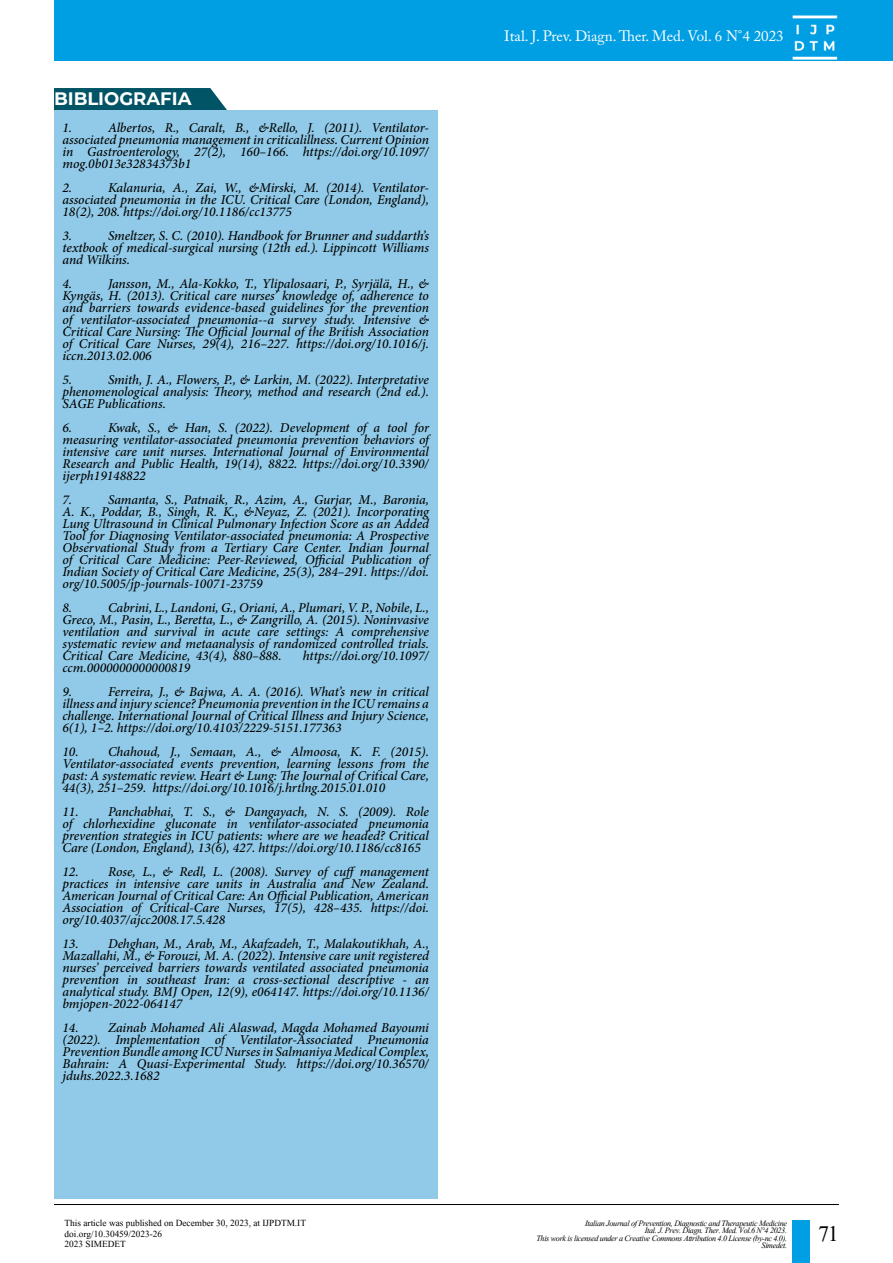
<style>
.page{position:relative;width:893px;height:1263px;background:#fff}
.page>*{position:absolute;margin:0;border:0;box-sizing:border-box;transform-origin:0 0}
.t1{font:28.5px "Kokila";color:#000}
.t2{font:700 18px "Montserrat";color:#fff}
.t3{font:15px "Adobe Caslon Pro";color:#fff}
.bibliografia{font:italic 500 13.5px/12px "Minion Pro";letter-spacing:-.005em;color:#000;text-align:justify}
.t4{font:12px "Kokila";color:#000}
.t5{font:italic 10.5px/7.5px "Kokila";letter-spacing:-.03em;color:#000;text-align:right}
</style>
<div class="page">
<div style="left:54px;top:0;width:839px;height:61px;background:#009ee3"></div>
<img style="left:792px;top:15px;width:46px;height:45px">
<hr style="left:54px;top:1204px;width:785px;height:1px;background:#000">
<div style="left:792px;top:1220px;width:18px;height:43px;background:#009ee3"></div>
<div style="left:54px;top:88px;width:173px;height:22px;background:#005465"></div>
<div style="left:54px;top:110px;width:383px;height:1089px;background:#90cae8"></div>
<p class="t2" style="left:54px;top:86px;width:139px">BIBLIOGRAFIA</p>
<p class="bibliografia" style="left:63px;top:122px;width:11px">1.</p>
<p class="bibliografia" style="left:63px;top:122px;width:368px;text-indent:45px">Albertos, R., Caralt, B., &amp;Rello, J. (2011). Ventilator&shy;associated pneumonia management in criticalillness. Current Opinion in Gastroenterology, 27(2), 160–166. https://doi.org/10.1097/ mog.0b013e32834373b1</p>
<p class="bibliografia" style="left:63px;top:182px;width:11px">2.</p>
<p class="bibliografia" style="left:63px;top:182px;width:368px;text-indent:45px">Kalanuria, A., Zai, W., &amp;Mirski, M. (2014). Ventilator&shy;associated pneumonia in the ICU. Critical Care (London, England), 18(2), 208. https://doi.org/10.1186/cc13775</p>
<p class="bibliografia" style="left:63px;top:230px;width:11px">3.</p>
<p class="bibliografia" style="left:63px;top:230px;width:368px;text-indent:45px">Smeltzer, S. C. (2010). Handbook for Brunner and suddarth’s textbook of medical-surgical nursing (12th ed.). Lippincott Williams and Wilkins.</p>
<p class="bibliografia" style="left:63px;top:278px;width:11px">4.</p>
<p class="bibliografia" style="left:63px;top:278px;width:368px;text-indent:45px">Jansson, M., Ala-Kokko, T., Ylipalosaari, P., Syrjälä, H., &amp; Kyngäs, H. (2013). Critical care nurses’ knowledge of, adherence to and barriers towards evidence-based guidelines for the prevention of ventilator-associated pneumonia--a survey study. Intensive &amp; Critical Care Nursing: The Official Journal of the British Association of Critical Care Nurses, 29(4), 216–227. https://doi.org/10.1016/j. iccn.2013.02.006</p>
<p class="bibliografia" style="left:63px;top:374px;width:11px">5.</p>
<p class="bibliografia" style="left:63px;top:374px;width:368px;text-indent:45px">Smith, J. A., Flowers, P., &amp; Larkin, M. (2022). Interpretative phenomenological analysis: Theory, method and research (2nd ed.).<br>SAGE Publications.</p>
<p class="bibliografia" style="left:63px;top:422px;width:11px">6.</p>
<p class="bibliografia" style="left:63px;top:422px;width:368px;text-indent:45px">Kwak, S., &amp; Han, S. (2022). Development of a tool for measuring ventilator-associated pneumonia prevention behaviors of intensive care unit nurses. International Journal of Environmental Research and Public Health, 19(14), 8822. https://doi.org/10.3390/ ijerph19148822</p>
<p class="bibliografia" style="left:63px;top:494px;width:11px">7.</p>
<p class="bibliografia" style="left:63px;top:494px;width:368px;text-indent:45px">Samanta, S., Patnaik, R., Azim, A., Gurjar, M., Baronia, A. K., Poddar, B., Singh, R. K., &amp;Neyaz, Z. (2021). Incorporating Lung Ultrasound in Clinical Pulmonary Infection Score as an Added Tool for Diagnosing Ventilator-associated pneumonia: A Prospective Observational Study from a Tertiary Care Center. Indian Journal of Critical Care Medicine: Peer-Reviewed, Official Publication of Indian Society of Critical Care Medicine, 25(3), 284–291. https://doi. org/10.5005/jp-journals-10071-23759</p>
<p class="bibliografia" style="left:63px;top:602px;width:11px">8.</p>
<p class="bibliografia" style="left:63px;top:602px;width:368px;text-indent:45px">Cabrini, L., Landoni, G., Oriani, A., Plumari, V. P., Nobile, L., Greco, M., Pasin, L., Beretta, L., &amp; Zangrillo, A. (2015). Noninvasive ventilation and survival in acute care settings: A comprehensive systematic review and metaanalysis of randomized controlled trials.<br>Critical Care Medicine, 43(4), 880–888.</p>
<p class="bibliografia" style="left:303px;top:650px;width:128px">https://doi.org/10.1097/</p>
<p class="bibliografia" style="left:63px;top:662px;width:129px">ccm.0000000000000819</p>
<p class="bibliografia" style="left:63px;top:686px;width:11px">9.</p>
<p class="bibliografia" style="left:63px;top:686px;width:368px;text-indent:45px">Ferreira, J., &amp; Bajwa, A. A. (2016). What’s new in critical illness and injury science? Pneumonia prevention in the ICU remains a challenge. International Journal of Critical Illness and Injury Science, 6(1), 1–2. https://doi.org/10.4103/2229-5151.177363</p>
<p class="bibliografia" style="left:63px;top:746px;width:368px">10. Chahoud, J., Semaan, A., &amp; Almoosa, K. F. (2015).<br>Ventilator-associated events prevention, learning lessons from the past: A systematic review. Heart &amp; Lung: The Journal of Critical Care, 44(3), 251–259. https://doi.org/10.1016/j.hrtlng.2015.01.010</p>
<p class="bibliografia" style="left:63px;top:806px;width:368px">11. Panchabhai, T. S., &amp; Dangayach, N. S. (2009). Role of chlorhexidine gluconate in ventilator-associated pneumonia prevention strategies in ICU patients: where are we headed? Critical Care (London, England), 13(6), 427. https://doi.org/10.1186/cc8165</p>
<p class="bibliografia" style="left:63px;top:866px;width:368px">12. Rose, L., &amp; Redl, L. (2008). Survey of cuff management practices in intensive care units in Australia and New Zealand.<br>American Journal of Critical Care: An Official Publication, American Association of Critical-Care Nurses, 17(5), 428–435. https://doi. org/10.4037/ajcc2008.17.5.428</p>
<p class="bibliografia" style="left:63px;top:938px;width:368px">13. Dehghan, M., Arab, M., Akafzadeh, T., Malakoutikhah, A., Mazallahi, M., &amp; Forouzi, M. A. (2022). Intensive care unit registered nurses’ perceived barriers towards ventilated associated pneumonia prevention in southeast Iran: a cross-sectional descriptive - an analytical study. BMJ Open, 12(9), e064147. https://doi.org/10.1136/ bmjopen-2022-064147</p>
<p class="bibliografia" style="left:63px;top:1022px;width:368px">14. Zainab Mohamed Ali Alaswad, Magda Mohamed Bayoumi (2022). Implementation of Ventilator-Associated Pneumonia Prevention Bundle among ICU Nurses in Salmaniya Medical Complex, Bahrain: A Quasi-Experimental Study. https://doi.org/10.36570/ jduhs.2022.3.1682</p>
<p class="t4" style="left:65px;top:1216px;width:243px">This article was published on December 30, 2023, at IJPDTM.IT</p>
<p class="t4" style="left:65px;top:1226px;width:99px">doi.org/10.30459/2023-26</p>
<p class="t4" style="left:65px;top:1237px;width:63px">2023 SIMEDET</p>
<p class="t3" style="left:504px;top:27px;width:281px">Ital. J. Prev. Diagn. Ther. Med. Vol. 6 N°4 2023</p>
<p class="t5" style="left:536px;top:1219px;width:252px">Italian Journal of Prevention, Diagnostic and Therapeutic Medicine<br>Ital. J. Prev. Diagn. Ther. Med. Vol.6 N°4 2023.<br>This work is licensed under a Creative Commons Attribution 4.0 License (by-nc 4.0).<br>Simedet.</p>
<h1 class="t1" style="left:818px;top:1216px;width:22px">71</h1>
</div>
